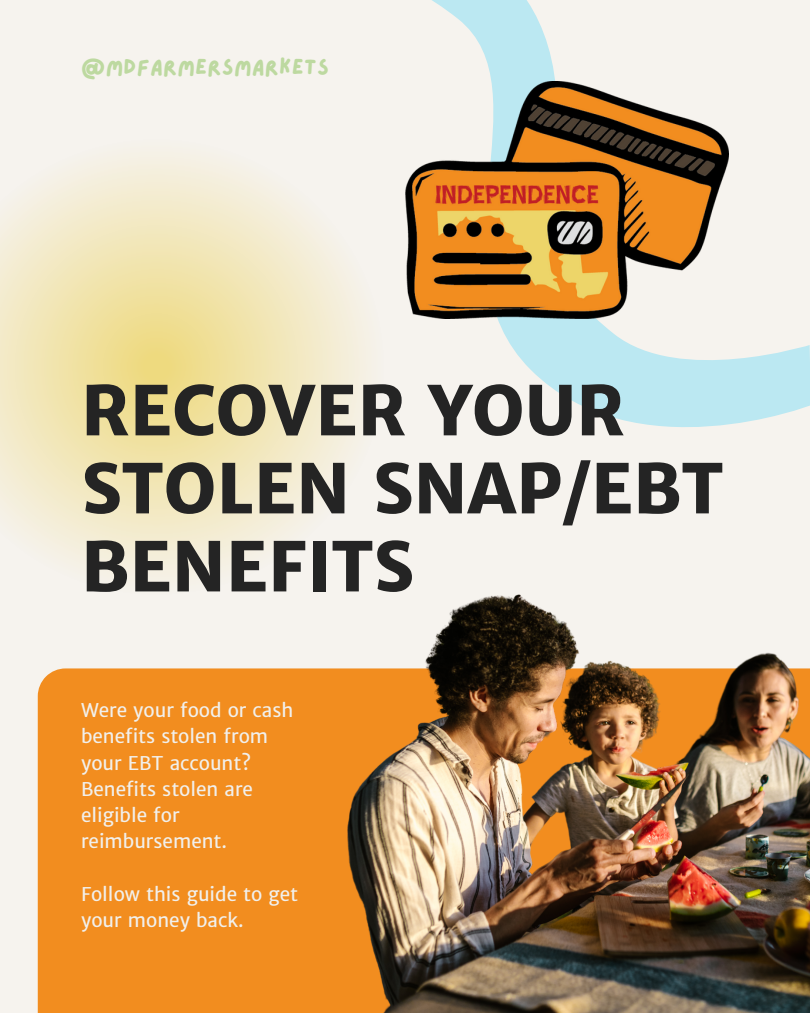
<style>
.page{position:relative;width:810px;height:1013px;background:#fff}
.page>*{position:absolute;margin:0;border:0;box-sizing:border-box;transform-origin:0 0}
.t1{font:800 68px/78px "Merriweather Sans";color:#242424}
.t2{font:22px "Lazydog";letter-spacing:.015em;color:#bdd9a0}
.t3{font:19px/26.2px "Merriweather Sans";color:#f1f0ec}
</style>
<div class="page">
<div style="left:0;top:0;width:810px;height:1012px;background:#f6f3ee"></div>
<svg style="left:432px;top:0;width:378px;height:427px"></svg>
<svg style="left:0;top:159px;width:365px;height:416px"></svg>
<div style="left:38px;top:668px;width:285px;height:344px;background:#f28d1f"></div>
<img style="left:405px;top:81px;width:324px;height:237px">
<img style="left:323px;top:594px;width:487px;height:418px">
<h1 class="t2" style="left:81px;top:56px;width:249px">@MDFARMERSMARKETS</h1>
<p class="t1" style="left:81px;top:372px;width:644px">RECOVER YOUR<br>STOLEN SNAP/EBT<br>BENEFITS</p>
<h2 class="t3" style="left:81px;top:697px;width:214px">Were your food or cash benefits stolen from your EBT account?<br>Benefits stolen are eligible for reimbursement.</h2>
<p class="t3" style="left:81px;top:881px;width:218px">Follow this guide to get your money back.</p>
</div>
